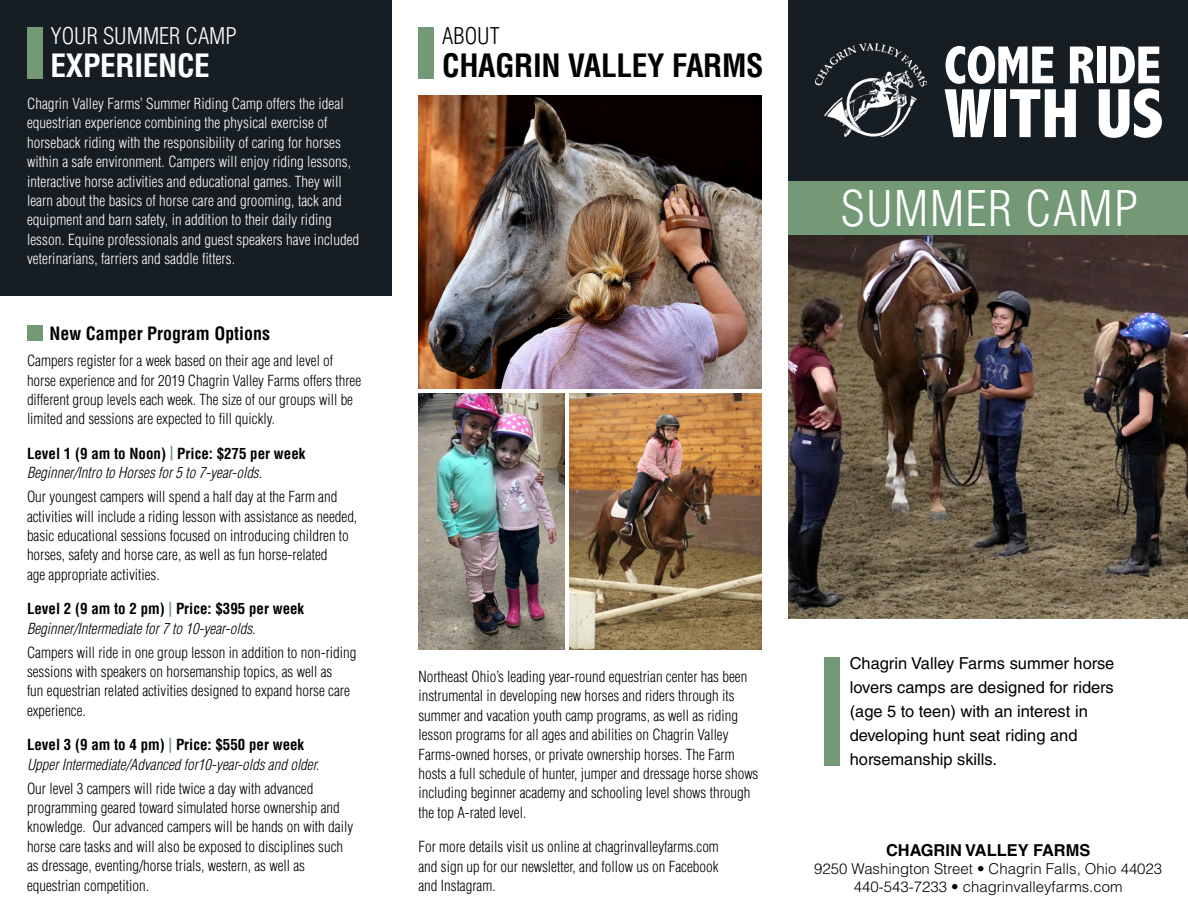
<style>
.page{position:relative;width:1188px;height:918px;background:#fff}
.page>*{position:absolute;margin:0;border:0;box-sizing:border-box;transform-origin:0 0}
.t1{font:800 condensed 70.2px "Abadi";letter-spacing:-.01em;color:#fff}
.t2{font:800 condensed 54px "Abadi";letter-spacing:-.01em;color:#fff}
.t3{font:300 condensed 48px "Helvetica LT Std";letter-spacing:.025em;color:#fff}
.t4{font:700 condensed 31.35px "Helvetica LT Std";letter-spacing:-.01em;color:#000}
.t5{font:700 condensed 31.35px "Helvetica LT Std";letter-spacing:-.01em;color:#fff}
.t6{font:300 condensed 22.5px "Helvetica LT Std";color:#fff}
.t7{font:300 condensed 22.5px "Helvetica LT Std";color:#000}
.t8{font:700 condensed 18px "Helvetica LT Std";color:#000}
.t9{font:16.5px/23.9px "Helvetica LT Std";color:#000}
.t10{font:700 16.5px "Helvetica LT Std";color:#000}
.t11{font:300 condensed 15px/19.5px "Helvetica LT Std";color:#000}
.t12{font:300 condensed 15px/19.5px "Helvetica LT Std";letter-spacing:.005em;color:#fff}
.t13{font:italic 300 condensed 15px/19.5px "Helvetica LT Std";color:#000}
.t14{font:300 15px "Helvetica LT Std";color:#000}
.s1{font-weight:700;font-style:normal}
.s2{font-weight:700;font-style:normal;color:#739976}
</style>
<div class="page">
<div style="left:788px;top:0;width:400px;height:182px;background:#161e24"></div>
<div style="left:788px;top:182px;width:400px;height:55px;background:#739976"></div>
<img style="left:788px;top:236px;width:400px;height:383px">
<img style="left:815px;top:44px;width:111px;height:92px">
<div style="left:824px;top:657px;width:16px;height:109px;background:#739976"></div>
<div style="left:0;top:0;width:392px;height:296px;background:#161e24"></div>
<img style="left:418px;top:95px;width:343px;height:294px">
<img style="left:418px;top:393px;width:146px;height:256px">
<img style="left:570px;top:393px;width:191px;height:256px">
<div style="left:418px;top:28px;width:16px;height:51px;background:#739976"></div>
<div style="left:27px;top:28px;width:15px;height:51px;background:#739976"></div>
<div style="left:27px;top:325px;width:15px;height:16px;background:#739976"></div>
<p class="t6" style="left:51px;top:22px;width:188px">YOUR SUMMER CAMP</p>
<p class="t5" style="left:51px;top:46px;width:161px">EXPERIENCE</p>
<p class="t12" style="left:27px;top:94px;width:334px">Chagrin Valley Farms’ Summer Riding Camp offers the ideal equestrian experience combining the physical exercise of horseback riding with the responsibility of caring for horses within a safe environment. Campers will enjoy riding lessons, interactive horse activities and educational games. They will learn about the basics of horse care and grooming, tack and equipment and barn safety, in addition to their daily riding lesson. Equine professionals and guest speakers have included veterinarians, farriers and saddle fitters.</p>
<p class="t8" style="left:50px;top:322px;width:222px">New Camper Program Options</p>
<p class="t11" style="left:27px;top:351px;width:336px">Campers register for a week based on their age and level of horse experience and for 2019 Chagrin Valley Farms offers three different group levels each week. The size of our groups will be limited and sessions are expected to fill quickly.</p>
<p class="t13" style="left:27px;top:444px;width:280px"><span class="s1">Level 1 (9 am to Noon)</span> <span class="s2">|</span> <span class="s1">Price: $275 per week<br></span>Beginner/Intro to Horses for 5 to 7-year-olds.</p>
<p class="t11" style="left:27px;top:487px;width:332px">Our youngest campers will spend a half day at the Farm and activities will include a riding lesson with assistance as needed, basic educational sessions focused on introducing children to horses, safety and horse care, as well as fun horse-related<br>age appropriate activities.</p>
<p class="t13" style="left:27px;top:599px;width:279px"><span class="s1">Level 2 (9 am to 2 pm)</span> <span class="s2">|</span> <span class="s1">Price: $395 per week<br></span>Beginner/Intermediate for 7 to 10-year-olds.</p>
<p class="t11" style="left:27px;top:642px;width:331px">Campers will ride in one group lesson in addition to non-riding sessions with speakers on horsemanship topics, as well as<br>fun equestrian related activities designed to expand horse care experience.</p>
<p class="t13" style="left:27px;top:735px;width:294px"><span class="s1">Level 3 (9 am to 4 pm)</span> <span class="s2">|</span> <span class="s1">Price: $550 per week<br></span>Upper Intermediate/Advanced for10-year-olds and older.</p>
<p class="t11" style="left:27px;top:778px;width:328px">Our level 3 campers will ride twice a day with advanced programming geared toward simulated horse ownership and knowledge. Our advanced campers will be hands on with daily horse care tasks and will also be exposed to disciplines such as dressage, eventing/horse trials, western, as well as equestrian competition.</p>
<p class="t7" style="left:442px;top:22px;width:59px">ABOUT</p>
<p class="t4" style="left:442px;top:46px;width:323px">CHAGRIN VALLEY FARMS</p>
<p class="t2" style="left:944px;top:34px;width:218px">COME RIDE</p>
<p class="t1" style="left:944px;top:73px;width:221px">WITH US</p>
<p class="t3" style="left:841px;top:178px;width:299px">SUMMER CAMP</p>
<p class="t11" style="left:418px;top:667px;width:341px">Northeast Ohio’s leading year-round equestrian center has been instrumental in developing new horses and riders through its summer and vacation youth camp programs, as well as riding lesson programs for all ages and abilities on Chagrin Valley Farms-owned horses, or private ownership horses. The Farm hosts a full schedule of hunter, jumper and dressage horse shows including beginner academy and schooling level shows through the top A-rated level.</p>
<p class="t11" style="left:418px;top:837px;width:302px;text-align:justify">For more details visit us online at chagrinvalleyfarms.com and sign up for our newsletter, and follow us on Facebook and Instagram.</p>
<p class="t9" style="left:850px;top:652px;width:266px">Chagrin Valley Farms summer horse lovers camps are designed for riders (age 5 to teen) with an interest in developing hunt seat riding and horsemanship skills.</p>
<p class="t10" style="left:886px;top:840px;width:206px">CHAGRIN VALLEY FARMS</p>
<p class="t14" style="left:814px;top:859px;width:350px">9250 Washington Street • Chagrin Falls, Ohio 44023</p>
<p class="t14" style="left:854px;top:877px;width:270px">440-543-7233 • chagrinvalleyfarms.com</p>
</div>
